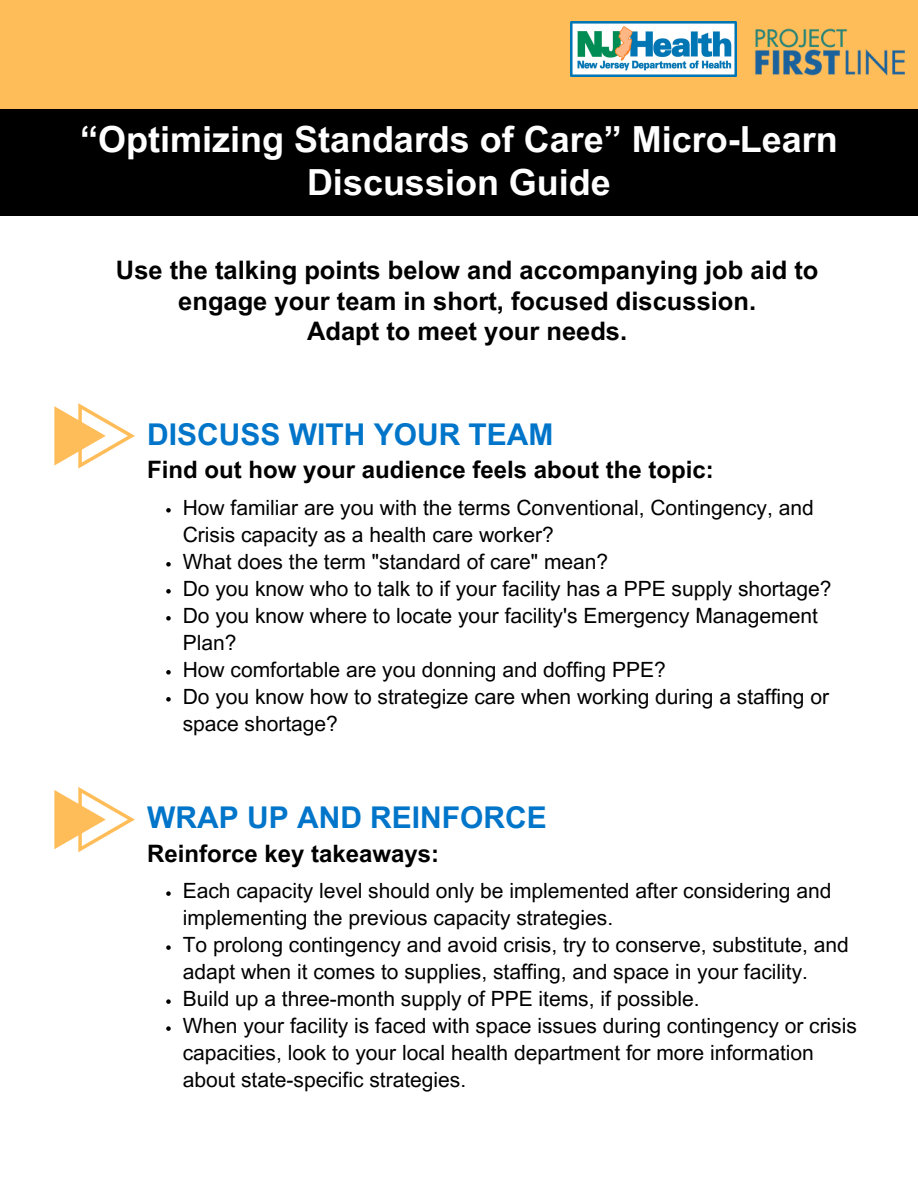
<style>
.page{position:relative;width:918px;height:1188px;background:#fff}
.page>*{position:absolute;margin:0;border:0;box-sizing:border-box;transform-origin:0 0}
.t1{font:700 36px/42.8px "Arial MT Pro";color:#fff;text-align:center}
.t2{font:700 30px "Arial MT Pro";color:#0075c9}
.t3{font:700 25.5px/30.3px "Arial MT Pro";color:#000;text-align:center}
.t4{font:700 24px "Arial MT Pro";color:#000}
.t5{font:21px/27px "Arial MT Pro";color:#000}
</style>
<div class="page">
<div style="left:0;top:0;width:918px;height:143px;background:#ffbd59"></div>
<div style="left:0;top:109px;width:918px;height:107px;background:#000"></div>
<img style="left:755px;top:28px;width:150px;height:48px">
<img style="left:570px;top:21px;width:167px;height:55px">
<svg style="left:166px;top:508px;width:5px;height:5px"></svg>
<svg style="left:166px;top:562px;width:5px;height:5px"></svg>
<svg style="left:166px;top:589px;width:5px;height:5px"></svg>
<svg style="left:166px;top:616px;width:5px;height:5px"></svg>
<svg style="left:166px;top:670px;width:5px;height:5px"></svg>
<svg style="left:166px;top:697px;width:5px;height:5px"></svg>
<svg style="left:54px;top:403px;width:81px;height:65px"></svg>
<svg style="left:54px;top:787px;width:81px;height:65px"></svg>
<svg style="left:166px;top:891px;width:5px;height:5px"></svg>
<svg style="left:166px;top:945px;width:5px;height:5px"></svg>
<svg style="left:166px;top:999px;width:5px;height:5px"></svg>
<svg style="left:166px;top:1026px;width:5px;height:5px"></svg>
<p class="t1" style="left:80px;top:123px;width:759px">“Optimizing Standards of Care” Micro-Learn<br>Discussion Guide</p>
<p class="t3" style="left:116px;top:259px;width:704px">Use the talking points below and accompanying job aid to engage your team in short, focused discussion.</p>
<p class="t3" style="left:307px;top:319px;width:322px">Adapt to meet your needs.</p>
<p class="t2" style="left:147px;top:423px;width:408px">DISCUSS WITH YOUR TEAM</p>
<p class="t4" style="left:147px;top:461px;width:568px">Find out how your audience feels about the topic:</p>
<p class="t5" style="left:183px;top:497px;width:633px">How familiar are you with the terms Conventional, Contingency, and<br>Crisis capacity as a health care worker?</p>
<p class="t5" style="left:183px;top:551px;width:427px">What does the term "standard of care" mean?</p>
<p class="t5" style="left:183px;top:578px;width:650px">Do you know who to talk to if your facility has a PPE supply shortage?</p>
<p class="t5" style="left:183px;top:605px;width:637px">Do you know where to locate your facility's Emergency Management<br>Plan?</p>
<p class="t5" style="left:183px;top:659px;width:484px">How comfortable are you donning and doffing PPE?</p>
<p class="t5" style="left:183px;top:686px;width:648px">Do you know how to strategize care when working during a staffing or space shortage?</p>
<p class="t2" style="left:147px;top:807px;width:401px">WRAP UP AND REINFORCE</p>
<p class="t4" style="left:147px;top:845px;width:294px">Reinforce key takeaways:</p>
<p class="t5" style="left:183px;top:880px;width:650px">Each capacity level should only be implemented after considering and implementing the previous capacity strategies.</p>
<p class="t5" style="left:183px;top:934px;width:668px">To prolong contingency and avoid crisis, try to conserve, substitute, and adapt when it comes to supplies, staffing, and space in your facility.</p>
<p class="t5" style="left:183px;top:988px;width:518px">Build up a three-month supply of PPE items, if possible.</p>
<p class="t5" style="left:183px;top:1015px;width:676px">When your facility is faced with space issues during contingency or crisis capacities, look to your local health department for more information about state-specific strategies.</p>
</div>
